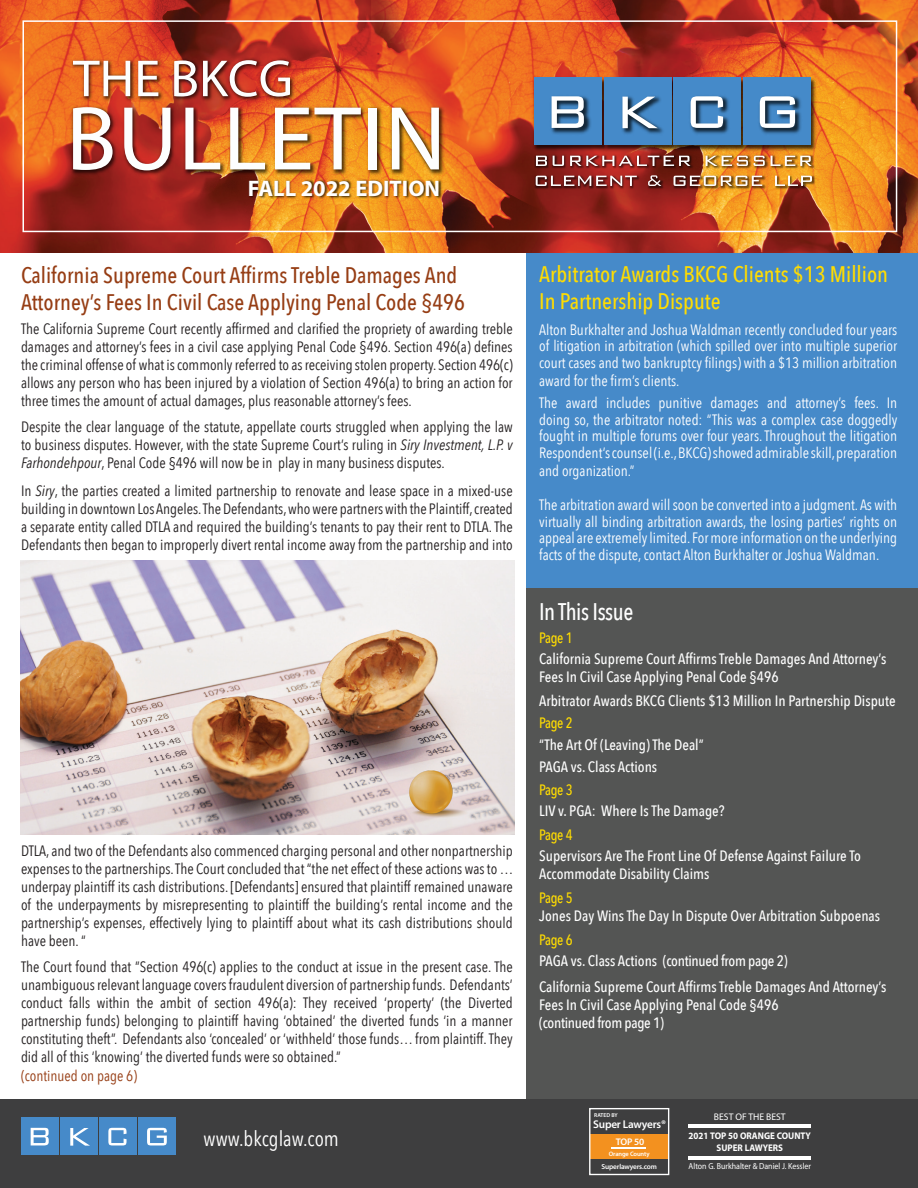
<style>
.page{position:relative;width:918px;height:1188px;background:#fff}
.page>*{position:absolute;margin:0;border:0;box-sizing:border-box;transform-origin:0 0}
.t1{font:500 24px "Avenir Next Condensed";letter-spacing:-.02em;color:#fff;scale:.95 1}
.t2{font:500 22.5px/27px "Avenir Next Condensed";color:#963d14}
.t3{font:500 22.5px/27px "Avenir Next Condensed";color:#ffdc01}
.t4{font:700 22.5px "Myriad Pro";color:#fff}
.t5{font:21px "Avenir Next Condensed";color:#fff}
.t6{font:15px/18px "Avenir Next Condensed";color:#231f20;text-align:justify}
.t7{font:15px/16.5px "Avenir Next Condensed";color:#fff;text-align:justify}
.t8{font:500 15px/18px "Avenir Next Condensed";color:#fff}
.t9{font:500 15px "Avenir Next Condensed";letter-spacing:-.02em;color:#ffdc01;scale:.95 1}
.t10{font:15px "Avenir Next Condensed";color:#963d14}
.t11{font:600 11.25px "Myriad Pro";letter-spacing:-.02em;color:#fff}
.t12{font:700 9.6px/11.6px "Myriad Pro";color:#fff;text-align:center;scale:.94 1}
.t13{font:9.6px "Myriad Pro";color:#fff}
.t14{font:600 9.6px "Myriad Pro";color:#fff}
.t15{font:8.7px "Myriad Pro";color:#fff;scale:.91 1}
.t16{font:600 7.2px "Myriad Pro";letter-spacing:-.02em;color:#fff}
.t17{font:600 6.45px "Myriad Pro";letter-spacing:-.02em;color:#fff}
.t18{font:600 5.7px "Myriad Pro";color:#fff}
.s1{font-style:italic}
</style>
<div class="page">
<div style="left:526px;top:252px;width:392px;height:352px;background:#468ac9"></div>
<div style="left:526px;top:589px;width:392px;height:555px;background:#545554"></div>
<img style="left:0;top:0;width:918px;height:253px">
<img style="left:532px;top:76px;width:70px;height:76px">
<div style="left:534px;top:78px;width:68px;height:67px;background:#458ac9"></div>
<img style="left:602px;top:76px;width:69px;height:76px">
<div style="left:604px;top:78px;width:67px;height:67px;background:#458ac9"></div>
<img style="left:671px;top:76px;width:71px;height:76px">
<div style="left:674px;top:78px;width:67px;height:67px;background:#458ac9"></div>
<img style="left:742px;top:76px;width:76px;height:76px">
<div style="left:744px;top:78px;width:67px;height:67px;background:#458ac9"></div>
<img style="left:551px;top:96px;width:40px;height:38px">
<svg style="left:552px;top:96px;width:32px;height:32px"></svg>
<img style="left:534px;top:153px;width:282px;height:37px">
<svg style="left:536px;top:156px;width:11px;height:10px"></svg>
<svg style="left:553px;top:156px;width:11px;height:10px"></svg>
<svg style="left:570px;top:156px;width:120px;height:10px"></svg>
<svg style="left:706px;top:156px;width:59px;height:10px"></svg>
<svg style="left:771px;top:156px;width:41px;height:10px"></svg>
<svg style="left:536px;top:176px;width:101px;height:10px"></svg>
<svg style="left:648px;top:175px;width:13px;height:11px"></svg>
<svg style="left:674px;top:176px;width:88px;height:10px"></svg>
<svg style="left:775px;top:176px;width:37px;height:10px"></svg>
<img style="left:759px;top:96px;width:42px;height:38px">
<svg style="left:760px;top:96px;width:35px;height:32px"></svg>
<img style="left:622px;top:96px;width:41px;height:38px">
<svg style="left:622px;top:97px;width:36px;height:31px"></svg>
<img style="left:690px;top:96px;width:39px;height:38px">
<svg style="left:691px;top:96px;width:32px;height:32px"></svg>
<img style="left:69px;top:56px;width:377px;height:120px">
<svg style="left:174px;top:61px;width:23px;height:35px"></svg>
<svg style="left:203px;top:60px;width:87px;height:37px"></svg>
<svg style="left:73px;top:107px;width:40px;height:63px"></svg>
<svg style="left:124px;top:108px;width:46px;height:62px"></svg>
<svg style="left:185px;top:108px;width:35px;height:61px"></svg>
<svg style="left:230px;top:108px;width:35px;height:61px"></svg>
<svg style="left:275px;top:108px;width:86px;height:61px"></svg>
<div style="left:369px;top:108px;width:8px;height:61px;background:#fdfefe"></div>
<svg style="left:392px;top:108px;width:47px;height:61px"></svg>
<svg style="left:73px;top:61px;width:57px;height:35px"></svg>
<svg style="left:138px;top:61px;width:20px;height:35px"></svg>
<img style="left:246px;top:176px;width:199px;height:29px">
<div style="left:22px;top:20px;width:875px;height:212px;border:2px solid #fff"></div>
<div style="left:0;top:1099px;width:918px;height:89px;background:#3e3e3f"></div>
<div style="left:21px;top:1117px;width:38px;height:38px;background:#468ac9"></div>
<div style="left:60px;top:1117px;width:38px;height:38px;background:#468ac9"></div>
<div style="left:99px;top:1117px;width:38px;height:38px;background:#468ac9"></div>
<div style="left:138px;top:1117px;width:38px;height:38px;background:#468ac9"></div>
<svg style="left:31px;top:1128px;width:18px;height:17px"></svg>
<svg style="left:147px;top:1128px;width:20px;height:17px"></svg>
<svg style="left:70px;top:1128px;width:20px;height:18px"></svg>
<svg style="left:108px;top:1128px;width:19px;height:17px"></svg>
<img style="left:21px;top:561px;width:493px;height:273px">
<hr style="left:689px;top:1124px;width:122px;height:4px;background:#fff">
<div style="left:590px;top:1135px;width:79px;height:24px;background:#f3911f"></div>
<hr style="left:689px;top:1156px;width:122px;height:3px;background:#fff">
<div style="left:589px;top:1108px;width:80px;height:67px;border:1px solid #fff"></div>
<hr style="left:611px;top:1147px;width:35px;height:1px;background:#fff">
<h2 class="t4" style="left:248px;top:176px;width:194px">FALL 2022 EDITION</h2>
<h2 class="t2" style="left:21px;top:262px;width:445px">California Supreme Court Affirms Treble Damages And<br>Attorney’s Fees In Civil Case Applying Penal Code §496</h2>
<p class="t6" style="left:21px;top:319px;width:493px">The California Supreme Court recently affirmed and clarified the propriety of awarding treble damages and attorney’s fees in a civil case applying Penal Code §496. Section 496(a) defines the criminal offense of what is commonly referred to as receiving stolen property. Section 496(c) allows any person who has been injured by a violation of Section 496(a) to bring an action for three times the amount of actual damages, plus reasonable attorney’s fees.</p>
<p class="t6" style="left:21px;top:417px;width:493px">Despite the clear language of the statute, appellate courts struggled when applying the law to business disputes. However, with the state Supreme Court’s ruling in <span class="s1">Siry Investment, L.P. v Farhondehpour</span>, Penal Code §496 will now be in play in many business disputes.</p>
<p class="t6" style="left:21px;top:481px;width:493px">In <span class="s1">Siry</span>, the parties created a limited partnership to renovate and lease space in a mixed-use building in downtown Los Angeles. The Defendants, who were partners with the Plaintiff, created a separate entity called DTLA and required the building’s tenants to pay their rent to DTLA. The Defendants then began to improperly divert rental income away from the partnership and into</p>
<p class="t6" style="left:21px;top:841px;width:494px">DTLA, and two of the Defendants also commenced charging personal and other nonpartnership expenses to the partnerships. The Court concluded that “the net effect of these actions was to … underpay plaintiff its cash distributions. [Defendants] ensured that plaintiff remained unaware of the underpayments by misrepresenting to plaintiff the building’s rental income and the partnership’s expenses, effectively lying to plaintiff about what its cash distributions should have been. “</p>
<p class="t6" style="left:21px;top:957px;width:493px">The Court found that ”Section 496(c) applies to the conduct at issue in the present case. The unambiguous relevant language covers fraudulent diversion of partnership funds. Defendants’ conduct falls within the ambit of section 496(a): They received ‘property’ (the Diverted partnership funds) belonging to plaintiff having ‘obtained’ the diverted funds ‘in a manner constituting theft”. Defendants also ‘concealed’ or ‘withheld’ those funds… from plaintiff. They did all of this ‘knowing’ the diverted funds were so obtained.”</p>
<p class="t10" style="left:21px;top:1063px;width:118px">(continued on page 6)</p>
<h3 class="t5" style="left:204px;top:1120px;width:137px">www.bkcglaw.com</h3>
<h2 class="t3" style="left:539px;top:261px;width:351px">Arbitrator Awards BKCG Clients $13 Million<br>In Partnership Dispute</h2>
<p class="t7" style="left:539px;top:320px;width:360px">Alton Burkhalter and Joshua Waldman recently concluded four years of litigation in arbitration (which spilled over into multiple superior court cases and two bankruptcy filings) with a $13 million arbitration</p>
<p class="t7" style="left:539px;top:368px;width:360px;line-height:22.5px">award for the firm’s clients.<br>The award includes punitive damages and attorney’s fees. In</p>
<p class="t7" style="left:539px;top:410px;width:360px">doing so, the arbitrator noted: “This was a complex case doggedly fought in multiple forums over four years. Throughout the litigation Respondent’s counsel (i.e., BKCG) showed admirable skill, preparation</p>
<p class="t7" style="left:539px;top:461px;width:97px">and organization.”</p>
<p class="t7" style="left:539px;top:496px;width:360px">The arbitration award will soon be converted into a judgment. As with virtually all binding arbitration awards, the losing parties’ rights on appeal are extremely limited. For more information on the underlying facts of the dispute, contact Alton Burkhalter or Joshua Waldman.</p>
<h1 class="t1" style="left:539px;top:598px;width:101px">In This Issue</h1>
<p class="t9" style="left:539px;top:629px;width:37px">Page 1</p>
<p class="t8" style="left:539px;top:650px;width:349px">California Supreme Court Affirms Treble Damages And Attorney’s<br>Fees In Civil Case Applying Penal Code §496</p>
<p class="t8" style="left:539px;top:692px;width:358px">Arbitrator Awards BKCG Clients $13 Million In Partnership Dispute</p>
<p class="t9" style="left:539px;top:714px;width:37px">Page 2</p>
<p class="t8" style="left:539px;top:734px;width:166px;line-height:21.6px">“The Art Of (Leaving) The Deal”<br>PAGA vs. Class Actions</p>
<p class="t9" style="left:539px;top:780px;width:37px">Page 3</p>
<p class="t8" style="left:539px;top:802px;width:187px">LIV v. PGA: Where Is The Damage?</p>
<p class="t9" style="left:539px;top:826px;width:37px">Page 4</p>
<p class="t8" style="left:539px;top:847px;width:323px">Supervisors Are The Front Line Of Defense Against Failure To<br>Accommodate Disability Claims</p>
<p class="t9" style="left:539px;top:889px;width:37px">Page 5</p>
<p class="t8" style="left:539px;top:907px;width:342px">Jones Day Wins The Day In Dispute Over Arbitration Subpoenas</p>
<p class="t9" style="left:539px;top:931px;width:37px">Page 6</p>
<p class="t8" style="left:539px;top:948px;width:349px;line-height:25.5px">PAGA vs. Class Actions (continued from page 2)<br>California Supreme Court Affirms Treble Damages And Attorney’s</p>
<p class="t8" style="left:539px;top:995px;width:241px;line-height:18.6px">Fees In Civil Case Applying Penal Code §496 (continued from page 1)</p>
<p class="t18" style="left:594px;top:1112px;width:25px">RATED BY</p>
<p class="t11" style="left:593px;top:1118px;width:74px">Super Lawyers®</p>
<p class="t16" style="left:602px;top:1162px;width:57px">Superlawyers.com</p>
<p class="t14" style="left:616px;top:1137px;width:30px">TOP 50</p>
<p class="t17" style="left:609px;top:1150px;width:42px">Orange County</p>
<p class="t13" style="left:714px;top:1111px;width:73px">BEST OF THE BEST</p>
<p class="t12" style="left:689px;top:1130px;width:132px">2021 TOP 50 ORANGE COUNTY<br>SUPER LAWYERS</p>
<p class="t15" style="left:689px;top:1162px;width:136px">Alton G. Burkhalter &amp; Daniel J. Kessler</p>
</div>
